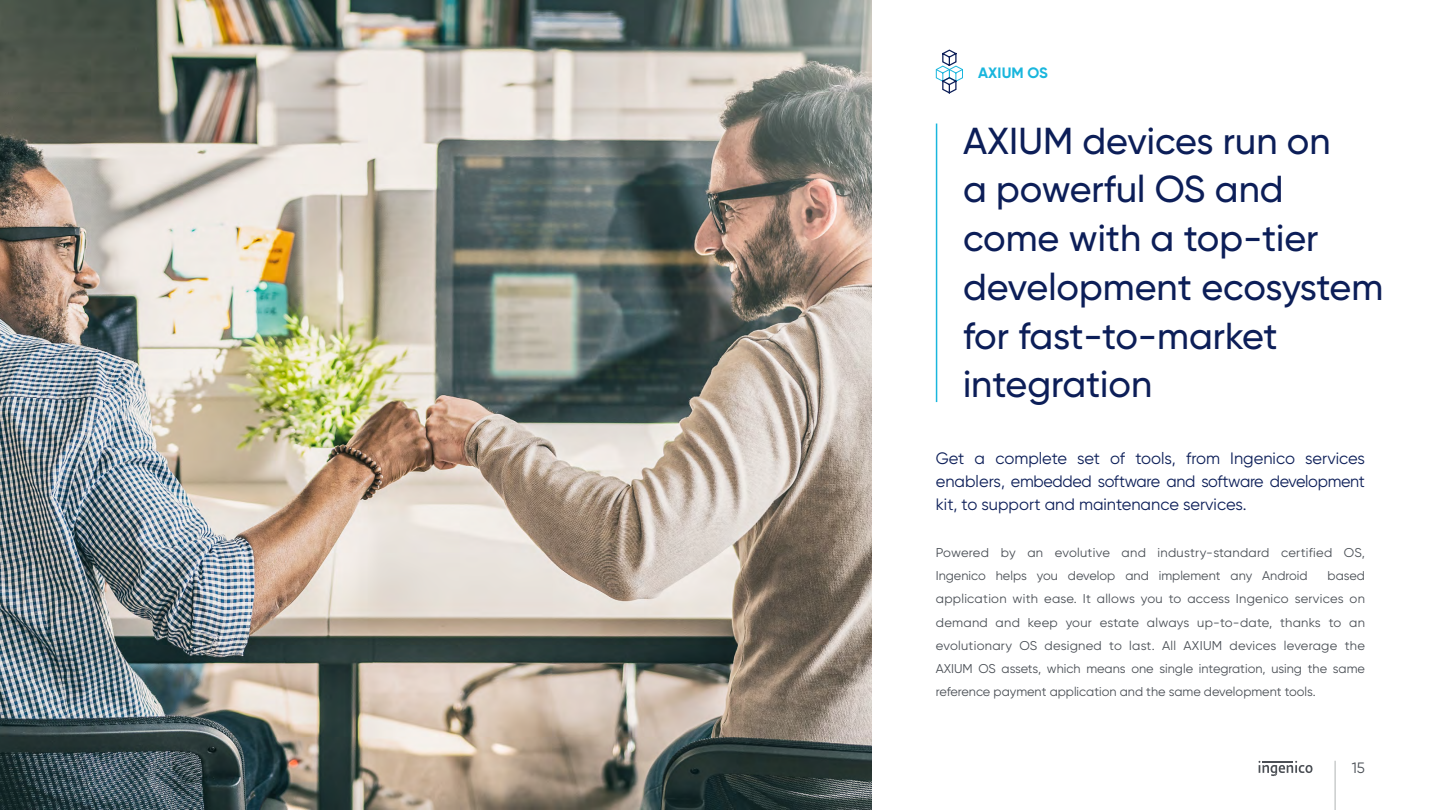
<style>
.page{position:relative;width:1440px;height:810px;background:#fff}
.page>*{position:absolute;margin:0;border:0;box-sizing:border-box;transform-origin:0 0}
.t1{font:500 37.5px/48.8px "Gilroy";color:#0c1e58}
.t2{font:16.5px/23.2px "Gilroy";color:#0c1e58;text-align:justify}
.t3{font:700 15px "Gilroy";letter-spacing:.01em;color:#19b6dd}
.t4{font:15px "Gilroy";color:#4a4f55}
.t5{font:12.75px/23.2px "Gilroy";color:#4a4f55}
</style>
<div class="page">
<svg style="left:1259px;top:761px;width:54px;height:15px"></svg>
<hr style="left:1335px;top:761px;width:1px;height:49px;background:#b0b3b3">
<img style="left:0;top:0;width:872px;height:810px">
<svg style="left:935px;top:49px;width:28px;height:45px"></svg>
<hr style="left:936px;top:124px;width:1px;height:278px;background:#19b6dd">
<p class="t3" style="left:978px;top:63px;width:71px">AXIUM OS</p>
<h1 class="t1" style="left:963px;top:116px;width:422px">AXIUM devices run on<br>a powerful OS and come with a top-tier development ecosystem for fast-to-market integration</h1>
<p class="t2" style="left:936px;top:446px;width:431px">Get a complete set of tools, from Ingenico services enablers, embedded software and software development kit, to support and maintenance services.</p>
<p class="t5" style="left:936px;top:541px;width:431px">Powered by an evolutive and industry-standard certified OS,<br>Ingenico helps you develop and implement any Android</p>
<p class="t5" style="left:936px;top:564px;width:431px;text-align:justify;text-indent:392px">based application with ease. It allows you to access Ingenico services on demand and keep your estate always up-to-date, thanks to an evolutionary OS designed to last. All AXIUM devices leverage the AXIUM OS assets, which means one single integration, using the same reference payment application and the same development tools.</p>
<p class="t4" style="left:1352px;top:758px;width:15px">15</p>
</div>
